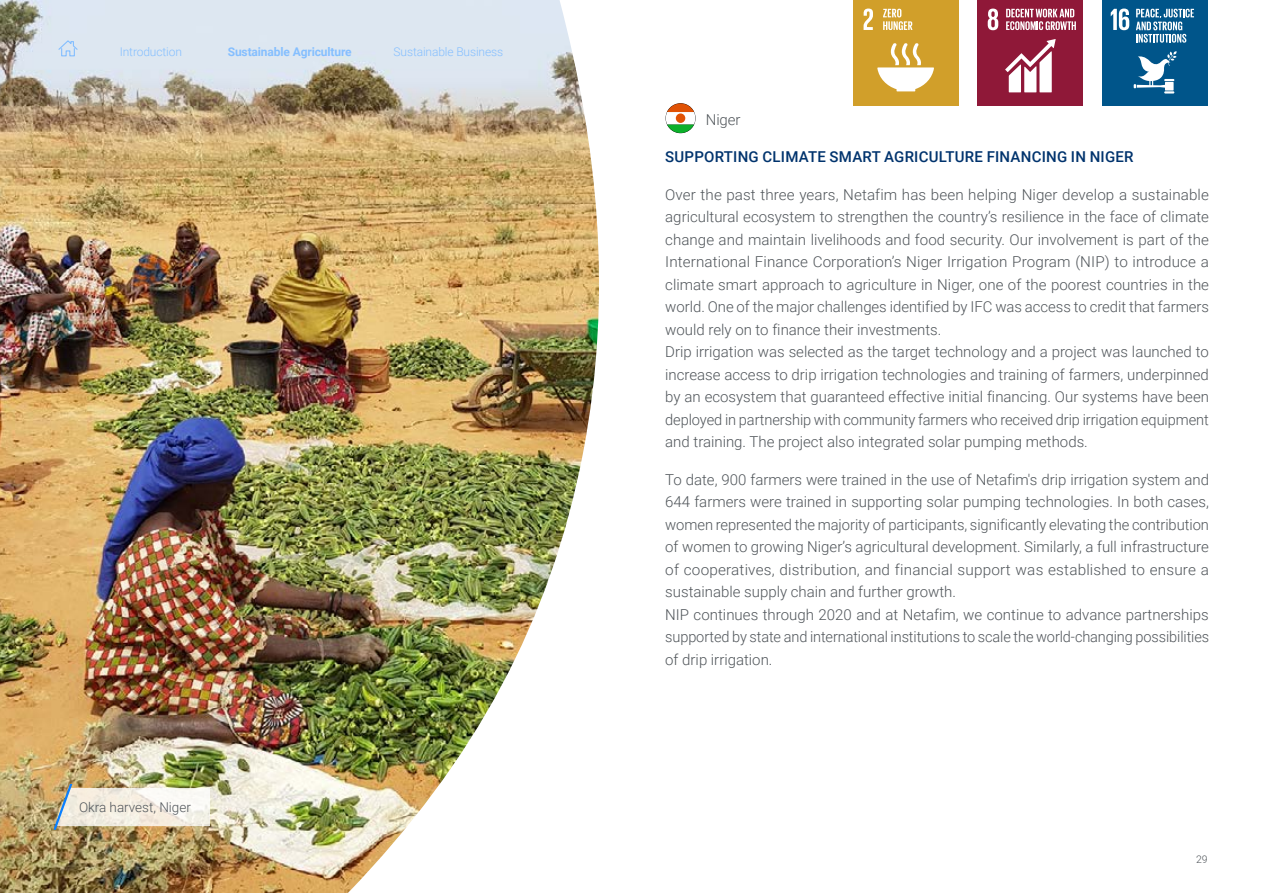
<style>
.page{position:relative;width:1263px;height:893px;background:#fff}
.page>*{position:absolute;margin:0;border:0;box-sizing:border-box;transform-origin:0 0}
.t1{font:300 15px/22.5px "Roboto";color:#50555a}
.t2{font:500 15px "Roboto";letter-spacing:.015em;color:#00336d}
.t3{font:300 13.5px "Roboto";color:#50555a}
.t4{font:300 12px "Roboto";letter-spacing:-.01em;color:#85bfff}
.t5{font:700 12px "Roboto";letter-spacing:-.01em;color:#85bfff}
.t6{font:300 10.5px "Roboto";color:#50555a}
</style>
<div class="page">
<svg style="left:666px;top:103px;width:29px;height:30px"></svg>
<div style="left:676px;top:113px;width:9px;height:10px;background:#e05205;border-radius:50%"></div>
<img style="left:0;top:0;width:599px;height:893px">
<div style="left:853px;top:0;width:105px;height:105px;background:#d19f2a"></div>
<svg style="left:863px;top:9px;width:10px;height:21px"></svg>
<svg style="left:877px;top:43px;width:57px;height:48px"></svg>
<svg style="left:883px;top:9px;width:29px;height:21px"></svg>
<div style="left:1103px;top:0;width:105px;height:105px;background:#00558a"></div>
<svg style="left:1111px;top:9px;width:18px;height:21px"></svg>
<svg style="left:1136px;top:9px;width:58px;height:34px"></svg>
<svg style="left:1134px;top:51px;width:43px;height:43px"></svg>
<div style="left:978px;top:0;width:105px;height:105px;background:#8f1838"></div>
<svg style="left:988px;top:9px;width:10px;height:21px"></svg>
<svg style="left:1005px;top:39px;width:51px;height:53px"></svg>
<svg style="left:1006px;top:9px;width:70px;height:21px"></svg>
<svg style="left:57px;top:39px;width:22px;height:18px"></svg>
<img style="left:54px;top:784px;width:156px;height:46px">
<p class="t4" style="left:120px;top:44px;width:64px">Introduction</p>
<p class="t5" style="left:228px;top:44px;width:126px">Sustainable Agriculture</p>
<p class="t4" style="left:394px;top:44px;width:111px">Sustainable Business</p>
<p class="t3" style="left:79px;top:798px;width:113px">Okra harvest, Niger</p>
<p class="t1" style="left:706px;top:108px;width:36px">Niger</p>
<p class="t2" style="left:665px;top:146px;width:470px">SUPPORTING CLIMATE SMART AGRICULTURE FINANCING IN NIGER</p>
<p class="t1" style="left:665px;top:183px;width:545px">Over the past three years, Netafim has been helping Niger develop a sustainable agricultural ecosystem to strengthen the country’s resilience in the face of climate change and maintain livelihoods and food security. Our involvement is part of the International Finance Corporation’s Niger Irrigation Program (NIP) to introduce a climate smart approach to agriculture in Niger, one of the poorest countries in the world. One of the major challenges identified by IFC was access to credit that farmers would rely on to finance their investments.<br>Drip irrigation was selected as the target technology and a project was launched to increase access to drip irrigation technologies and training of farmers, underpinned by an ecosystem that guaranteed effective initial financing. Our systems have been deployed in partnership with community farmers who received drip irrigation equipment and training. The project also integrated solar pumping methods.</p>
<p class="t1" style="left:665px;top:468px;width:545px">To date, 900 farmers were trained in the use of Netafim′s drip irrigation system and 644 farmers were trained in supporting solar pumping technologies. In both cases, women represented the majority of participants, significantly elevating the contribution of women to growing Niger’s agricultural development. Similarly, a full infrastructure of cooperatives, distribution, and financial support was established to ensure a sustainable supply chain and further growth.<br>NIP continues through 2020 and at Netafim, we continue to advance partnerships supported by state and international institutions to scale the world-changing possibilities of drip irrigation.</p>
<p class="t6" style="left:1196px;top:852px;width:13px">29</p>
</div>
